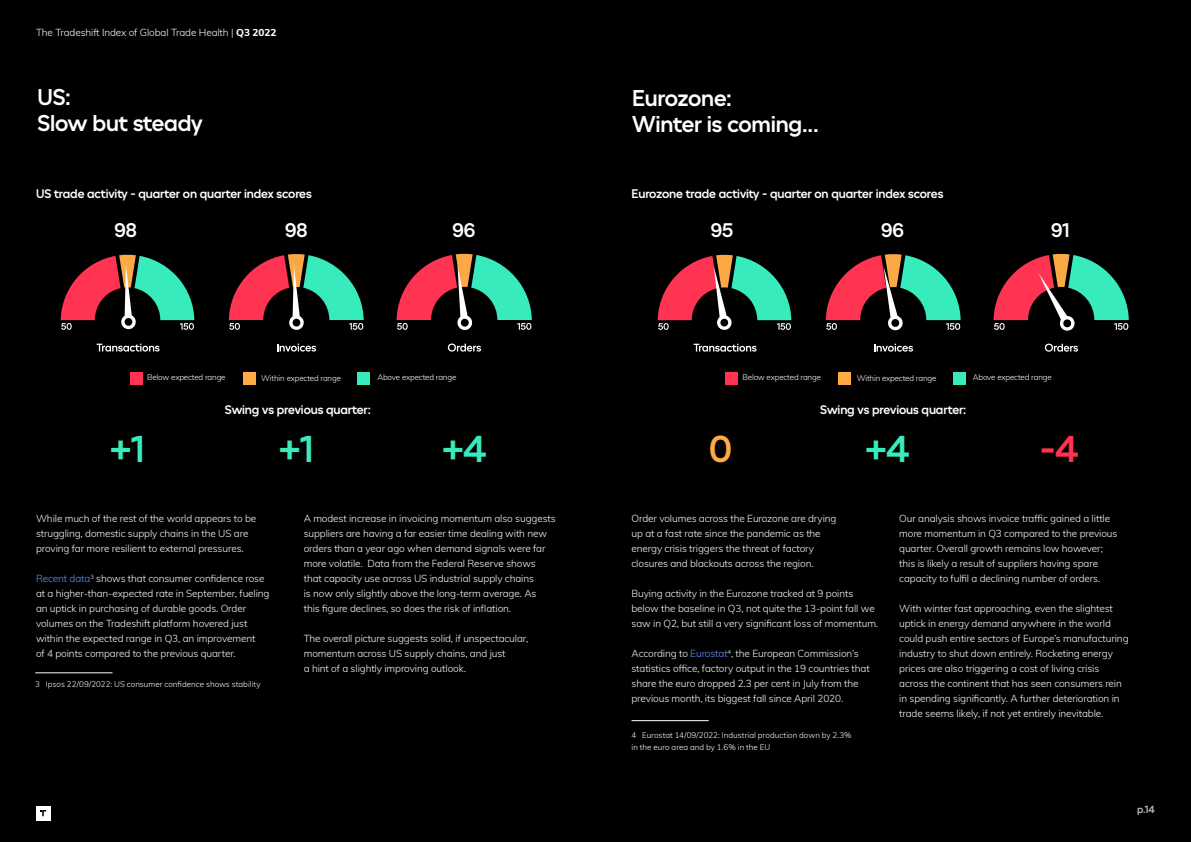
<style>
.page{position:relative;width:1191px;height:842px;background:#fff}
.page>*{position:absolute;margin:0;border:0;box-sizing:border-box;transform-origin:0 0}
.t1{font:500 36px "Tradeshift";color:#38ebbc}
.t2{font:500 36px "Tradeshift";color:#ff3352}
.t3{font:500 36px "Tradeshift";color:#ffaa42}
.t4{font:500 22px/26px "Tradeshift";letter-spacing:-.01em;color:#fff}
.t5{font:19px "Tradeshift Display Medium";letter-spacing:-.01em;color:#fff}
.t6{font:500 12px "Tradeshift";letter-spacing:-.01em;color:#fff}
.t7{font:300 10px/15px "Muli";letter-spacing:-.01em;color:#fff}
.t8{font:500 10px "Tradeshift";color:#b9b9b9}
.t9{font:300 8px/12px "Muli";color:#fff}
.t10{font:300 8px "Muli";letter-spacing:-.02em;color:#fff}
.s1{font-weight:800}
.s2{color:#6e92ff}
</style>
<div class="page">
<div style="left:0;top:0;width:595px;height:842px;background:#000"></div>
<div style="left:36px;top:806px;width:14px;height:14px;background:#fff"></div>
<svg style="left:40px;top:810px;width:6px;height:6px"></svg>
<div style="left:595px;top:0;width:596px;height:842px;background:#000"></div>
<div style="left:130px;top:372px;width:12px;height:12px;background:#ff3352"></div>
<div style="left:243px;top:372px;width:12px;height:12px;background:#ffaa42"></div>
<div style="left:358px;top:372px;width:12px;height:12px;background:#38ebbc"></div>
<svg style="left:97px;top:344px;width:63px;height:8px"></svg>
<svg style="left:277px;top:344px;width:39px;height:8px"></svg>
<svg style="left:448px;top:343px;width:33px;height:9px"></svg>
<svg style="left:396px;top:254px;width:136px;height:76px"></svg>
<hr style="left:35px;top:672px;width:77px;height:1px;background:#fff">
<hr style="left:631px;top:720px;width:77px;height:1px;background:#fff">
<div style="left:725px;top:372px;width:12px;height:12px;background:#ff3352"></div>
<div style="left:839px;top:372px;width:12px;height:12px;background:#ffaa42"></div>
<div style="left:953px;top:372px;width:12px;height:12px;background:#38ebbc"></div>
<svg style="left:657px;top:255px;width:134px;height:75px"></svg>
<svg style="left:693px;top:344px;width:63px;height:8px"></svg>
<svg style="left:874px;top:344px;width:39px;height:8px"></svg>
<svg style="left:1044px;top:344px;width:34px;height:8px"></svg>
<svg style="left:826px;top:254px;width:134px;height:77px"></svg>
<svg style="left:993px;top:254px;width:135px;height:77px"></svg>
<svg style="left:229px;top:254px;width:135px;height:76px"></svg>
<svg style="left:61px;top:255px;width:133px;height:75px"></svg>
<p class="t7" style="left:36px;top:24px;width:242px">The Tradeshift Index of Global Trade Health | <span class="s1">Q3 2022</span></p>
<h2 class="t4" style="left:38px;top:84px;width:167px">US:<br>Slow but steady</h2>
<h2 class="t4" style="left:632px;top:84px;width:188px">Eurozone:<br>Winter is coming...</h2>
<p class="t6" style="left:36px;top:185px;width:277px">US trade activity - quarter on quarter index scores</p>
<p class="t6" style="left:631px;top:185px;width:313px">Eurozone trade activity - quarter on quarter index scores</p>
<h3 class="t5" style="left:115px;top:218px;width:24px">98</h3>
<h3 class="t5" style="left:285px;top:218px;width:24px">98</h3>
<h3 class="t5" style="left:452px;top:218px;width:24px">96</h3>
<h3 class="t5" style="left:711px;top:218px;width:24px">95</h3>
<h3 class="t5" style="left:881px;top:218px;width:24px">96</h3>
<h3 class="t5" style="left:1051px;top:218px;width:20px">91</h3>
<p class="t10" style="left:147px;top:372px;width:80px">Below expected range</p>
<p class="t10" style="left:261px;top:372px;width:81px">Within expected range</p>
<p class="t10" style="left:377px;top:372px;width:80px">Above expected range</p>
<p class="t6" style="left:225px;top:402px;width:147px">Swing vs previous quarter:</p>
<p class="t10" style="left:742px;top:372px;width:80px">Below expected range</p>
<p class="t10" style="left:856px;top:372px;width:81px">Within expected range</p>
<p class="t10" style="left:972px;top:372px;width:80px">Above expected range</p>
<p class="t6" style="left:820px;top:402px;width:147px">Swing vs previous quarter:</p>
<h1 class="t1" style="left:110px;top:426px;width:36px">+1</h1>
<h1 class="t1" style="left:279px;top:426px;width:36px">+1</h1>
<h1 class="t1" style="left:442px;top:426px;width:46px">+4</h1>
<h1 class="t3" style="left:709px;top:426px;width:24px">0</h1>
<h1 class="t1" style="left:865px;top:426px;width:46px">+4</h1>
<h1 class="t2" style="left:1039px;top:426px;width:40px">-4</h1>
<p class="t7" style="left:36px;top:510px;width:222px">While much of the rest of the world appears to be struggling, domestic supply chains in the US are proving far more resilient to external pressures.</p>
<p class="t7" style="left:36px;top:570px;width:235px"><span class="s2">Recent data</span><sup>3</sup> shows that consumer confidence rose at a higher-than-expected rate in September, fueling an uptick in purchasing of durable goods. Order volumes on the Tradeshift platform hovered just within the expected range in Q3, an improvement<br>of 4 points compared to the previous quarter.</p>
<p class="t9" style="left:35px;top:678px;width:227px">3 Ipsos 22/09/2022: US consumer confidence shows stability</p>
<p class="t7" style="left:304px;top:510px;width:253px">A modest increase in invoicing momentum also suggests suppliers are having a far easier time dealing with new orders than a year ago when demand signals were far more volatile. Data from the Federal Reserve shows that capacity use across US industrial supply chains<br>is now only slightly above the long-term average. As<br>this figure declines, so does the risk of inflation.</p>
<p class="t7" style="left:304px;top:630px;width:226px">The overall picture suggests solid, if unspectacular, momentum across US supply chains, and just<br>a hint of a slightly improving outlook.</p>
<p class="t7" style="left:631px;top:510px;width:207px">Order volumes across the Eurozone are drying up at a fast rate since the pandemic as the energy crisis triggers the threat of factory closures and blackouts across the region.</p>
<p class="t7" style="left:631px;top:585px;width:248px">Buying activity in the Eurozone tracked at 9 points below the baseline in Q3, not quite the 13-point fall we saw in Q2, but still a very significant loss of momentum.</p>
<p class="t7" style="left:631px;top:645px;width:240px">According to <span class="s2">Eurostat</span><sup>4</sup>, the European Commission’s statistics office, factory output in the 19 countries that share the euro dropped 2.3 per cent in July from the previous month, its biggest fall since April 2020.</p>
<p class="t7" style="left:899px;top:510px;width:220px">Our analysis shows invoice traffic gained a little more momentum in Q3 compared to the previous quarter. Overall growth remains low however; this is likely a result of suppliers having spare capacity to fulfil a declining number of orders.</p>
<p class="t7" style="left:899px;top:600px;width:231px">With winter fast approaching, even the slightest uptick in energy demand anywhere in the world could push entire sectors of Europe’s manufacturing industry to shut down entirely. Rocketing energy prices are also triggering a cost of living crisis across the continent that has seen consumers rein in spending significantly. A further deterioration in trade seems likely, if not yet entirely inevitable.</p>
<p class="t9" style="left:631px;top:729px;width:222px">4 Eurostat 14/09/2022: Industrial production down by 2.3% in the euro area and by 1.6% in the EU</p>
<p class="t8" style="left:1137px;top:803px;width:19px">p.14</p>
</div>
